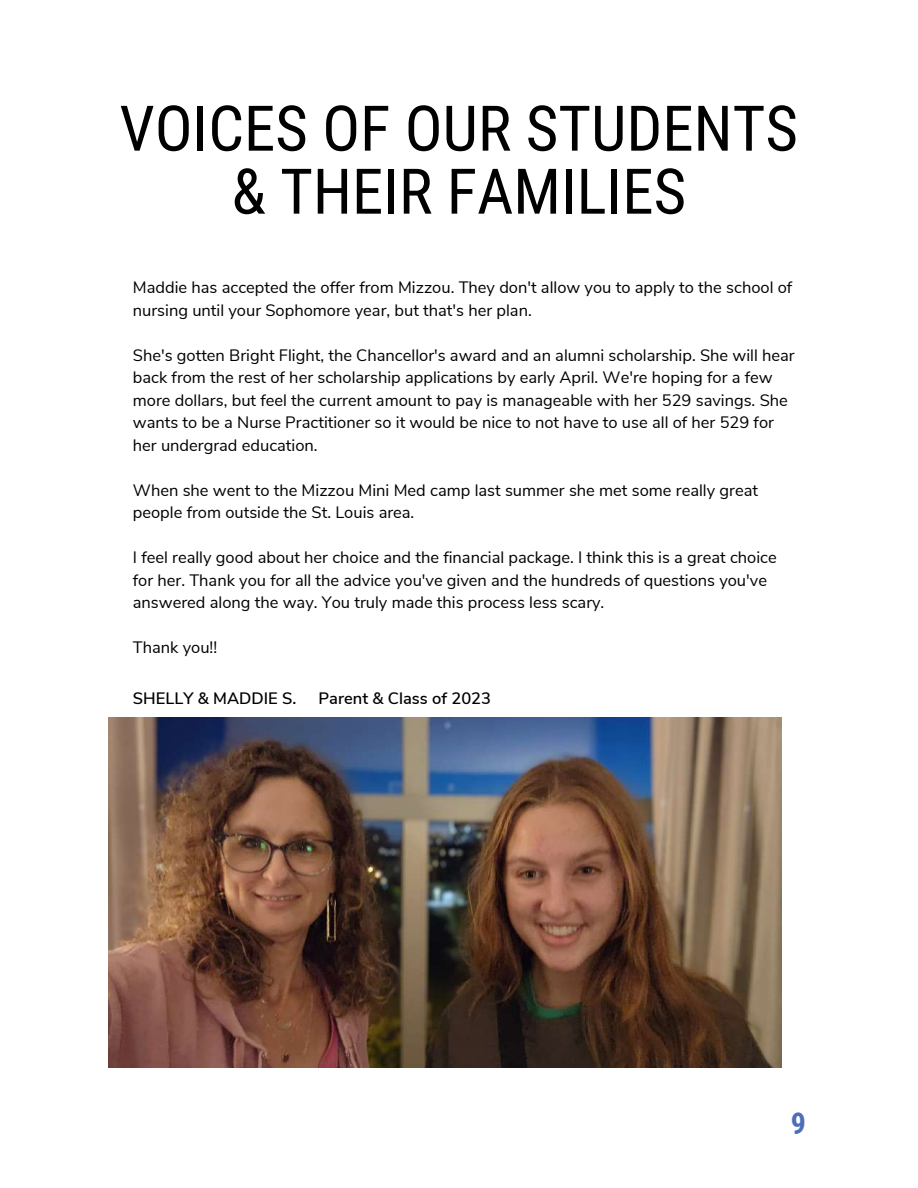
<style>
.page{position:relative;width:918px;height:1188px;background:#fff}
.page>*{position:absolute;margin:0;border:0;box-sizing:border-box;transform-origin:0 0}
.t1{font:63px/63px "Roboto Condensed";color:#000;text-align:center}
.t2{font:700 30px "Roboto Condensed";color:#4e6fb5}
.t3{font:16.5px/22.5px "Nunito Sans";color:#000}
.t4{font:600 16.5px "Nunito Sans";color:#000}
</style>
<div class="page">
<img style="left:108px;top:718px;width:673px;height:350px">
<h1 class="t1" style="left:119px;top:98px;width:680px">VOICES OF OUR STUDENTS &amp; THEIR FAMILIES</h1>
<p class="t3" style="left:133px;top:276px;width:661px">Maddie has accepted the offer from Mizzou. They don't allow you to apply to the school of nursing until your Sophomore year, but that's her plan.</p>
<p class="t3" style="left:133px;top:344px;width:663px">She's gotten Bright Flight, the Chancellor's award and an alumni scholarship. She will hear back from the rest of her scholarship applications by early April. We're hoping for a few more dollars, but feel the current amount to pay is manageable with her 529 savings. She wants to be a Nurse Practitioner so it would be nice to not have to use all of her 529 for her undergrad education.</p>
<p class="t3" style="left:133px;top:479px;width:627px">When she went to the Mizzou Mini Med camp last summer she met some really great people from outside the St. Louis area.</p>
<p class="t3" style="left:133px;top:546px;width:645px">I feel really good about her choice and the financial package. I think this is a great choice for her. Thank you for all the advice you've given and the hundreds of questions you've answered along the way. You truly made this process less scary.</p>
<p class="t3" style="left:133px;top:636px;width:86px">Thank you!!</p>
<p class="t4" style="left:133px;top:687px;width:165px">SHELLY &amp; MADDIE S.</p>
<p class="t4" style="left:319px;top:687px;width:174px">Parent &amp; Class of 2023</p>
<h2 class="t2" style="left:791px;top:1106px;width:17px">9</h2>
</div>
